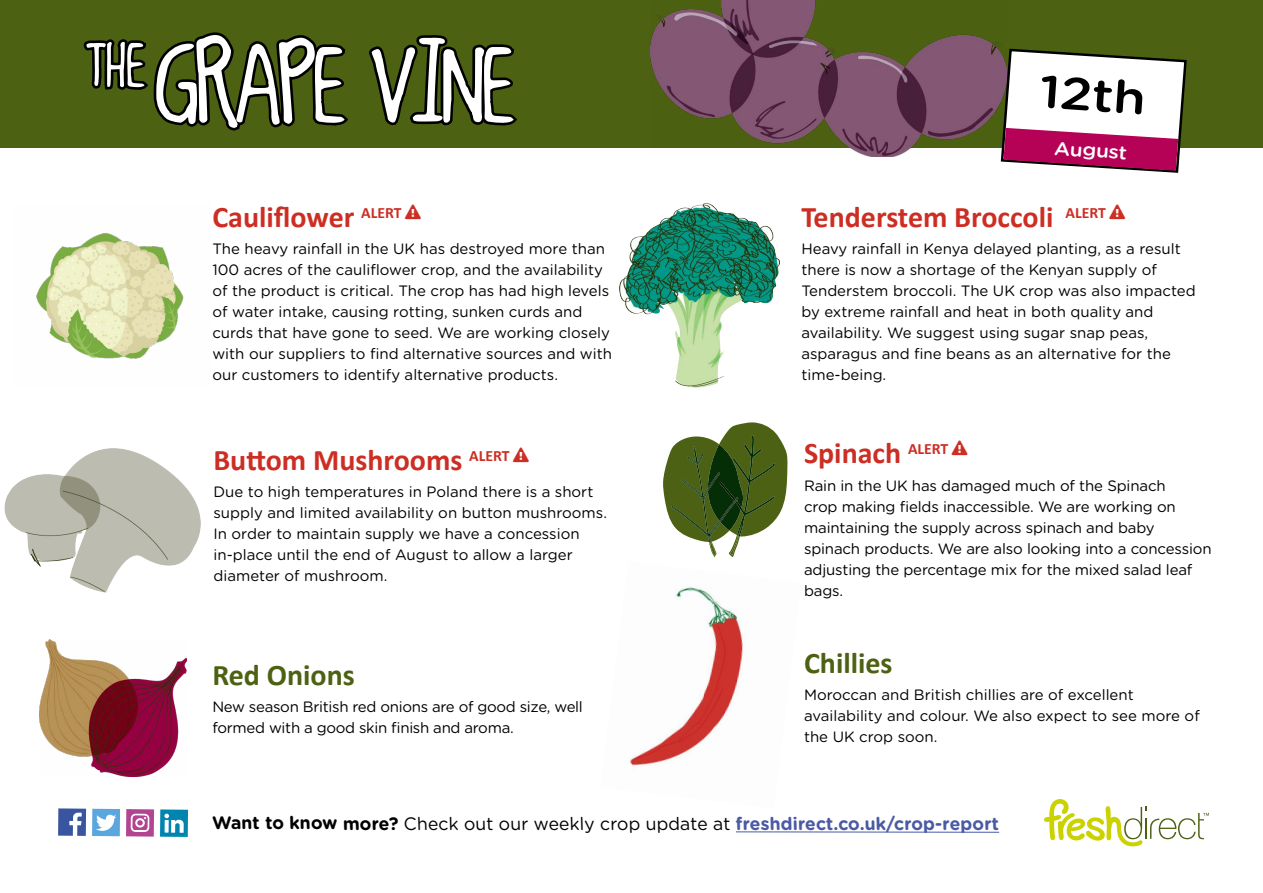
<style>
.page{position:relative;width:1263px;height:893px;background:#fff}
.page>*{position:absolute;margin:0;border:0;box-sizing:border-box;transform-origin:0 0}
.t1{font:105.15px "kingcoo LKC";letter-spacing:-.04em;color:#fff;scale:1.15 1}
.t2{font:500 45.6px "Gotham Rounded";color:#000;scale:1.16 1}
.t3{font:700 30px "Calibri";color:#cd2e24}
.t4{font:700 30px "Calibri";color:#4d6113}
.t5{font:500 18.9px "Gotham Rounded";color:#fff;scale:1.09 1}
.t6{font:18px "Gotham Rounded";color:#000}
.t7{font:15px/21px "Gotham Rounded";color:#000}
.t8{font:15px/21px "Gotham Rounded";letter-spacing:-.02em;color:#000}
.s1{font-weight:700}
.s2{font-weight:700;color:#4a5aa5}
</style>
<div class="page">
<div style="left:0;top:0;width:1263px;height:148px;background:#4d6113"></div>
<svg style="left:1044px;top:799px;width:165px;height:47px"></svg>
<svg style="left:81px;top:30px;width:271px;height:103px;background:#303d0b"></svg>
<svg style="left:366px;top:33px;width:154px;height:95px;background:#2e3a0b"></svg>
<hr style="left:736px;top:831px;width:263px;height:2px;background:#4a5aa5">
<img style="left:650px;top:0;width:357px;height:156px">
<svg style="left:999px;top:47px;width:189px;height:126px"></svg>
<div style="left:92px;top:809px;width:28px;height:27px;background:#5ba7dd"></div>
<svg style="left:96px;top:814px;width:20px;height:17px"></svg>
<svg style="left:58px;top:808px;width:28px;height:28px"></svg>
<div style="left:126px;top:809px;width:28px;height:28px;background:#b34492"></div>
<svg style="left:131px;top:814px;width:18px;height:18px"></svg>
<svg style="left:133px;top:816px;width:14px;height:14px"></svg>
<svg style="left:135px;top:818px;width:10px;height:9px"></svg>
<svg style="left:137px;top:817px;width:9px;height:9px"></svg>
<div style="left:160px;top:809px;width:28px;height:28px;background:#0085b1"></div>
<svg style="left:164px;top:814px;width:20px;height:19px"></svg>
<img style="left:630px;top:587px;width:113px;height:179px">
<img style="left:39px;top:640px;width:147px;height:136px">
<img style="left:4px;top:448px;width:196px;height:145px">
<svg style="left:663px;top:422px;width:124px;height:135px"></svg>
<img style="left:36px;top:232px;width:148px;height:127px">
<img style="left:619px;top:204px;width:160px;height:183px">
<h1 class="t1" style="left:85px;top:33px;width:375px"><sup>THE</sup> GRAPE VINE</h1>
<h3 class="t3" style="left:212px;top:196px;width:210px">Cauliflower <sup>ALERT</sup> ❑</h3>
<p class="t7" style="left:212px;top:238px;width:401px">The heavy rainfall in the UK has destroyed more than 100 acres of the cauliflower crop, and the availability of the product is critical. The crop has had high levels of water intake, causing rotting, sunken curds and curds that have gone to seed. We are working closely with our suppliers to find alternative sources and with our customers to identify alternative products.</p>
<h3 class="t3" style="left:213px;top:438px;width:317px">Buttom Mushrooms <sup>ALERT</sup> ❑</h3>
<p class="t7" style="left:213px;top:481px;width:395px">Due to high temperatures in Poland there is a short supply and limited availability on button mushrooms.<br>In order to maintain supply we have a concession in-place until the end of August to allow a larger diameter of mushroom.</p>
<h3 class="t4" style="left:212px;top:654px;width:144px">Red Onions</h3>
<p class="t8" style="left:212px;top:696px;width:372px">New season British red onions are of good size, well formed with a good skin finish and aroma.</p>
<h2 class="t2" style="left:1042px;top:59px;width:94px;rotate:4deg">12th</h2>
<p class="t5" style="left:1055px;top:134px;width:69px;rotate:4deg">August</p>
<h3 class="t3" style="left:801px;top:196px;width:325px">Tenderstem Broccoli <sup>ALERT</sup> ❑</h3>
<p class="t7" style="left:801px;top:238px;width:396px">Heavy rainfall in Kenya delayed planting, as a result there is now a shortage of the Kenyan supply of Tenderstem broccoli. The UK crop was also impacted by extreme rainfall and heat in both quality and availability. We suggest using sugar snap peas, asparagus and fine beans as an alternative for the time-being.</p>
<h3 class="t3" style="left:804px;top:432px;width:165px">Spinach <sup>ALERT</sup> ❑</h3>
<p class="t7" style="left:804px;top:474px;width:409px">Rain in the UK has damaged much of the Spinach<br>crop making fields inaccessible. We are working on maintaining the supply across spinach and baby spinach products. We are also looking into a concession adjusting the percentage mix for the mixed salad leaf bags.</p>
<h3 class="t4" style="left:804px;top:642px;width:90px">Chillies</h3>
<p class="t7" style="left:804px;top:684px;width:397px">Moroccan and British chillies are of excellent availability and colour. We also expect to see more of the UK crop soon.</p>
<p class="t6" style="left:212px;top:811px;width:789px"><span class="s1">Want to know more?</span> Check out our weekly crop update at <span class="s2">freshdirect.co.uk/crop-report</span></p>
</div>
